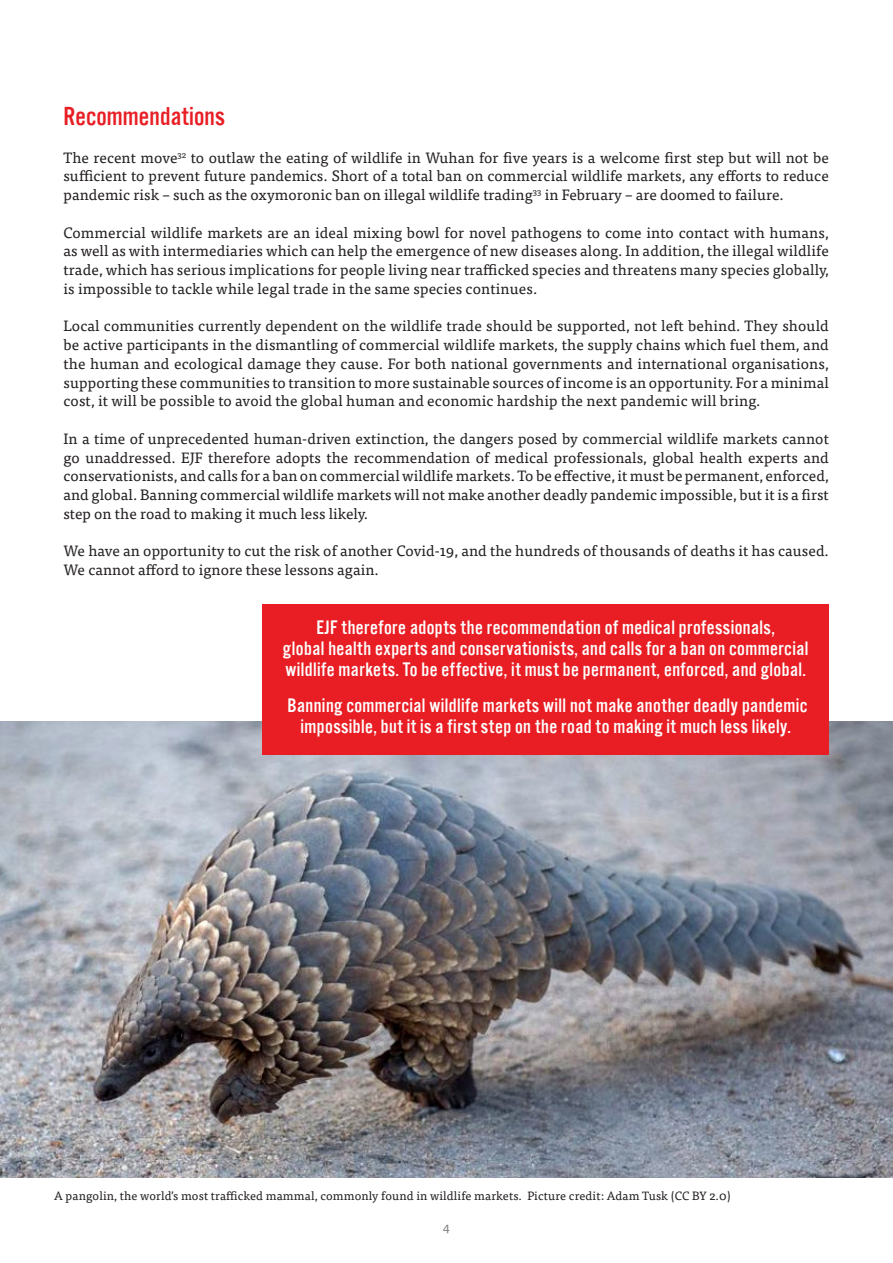
<style>
.page{position:relative;width:893px;height:1263px;background:#fff}
.page>*{position:absolute;margin:0;border:0;box-sizing:border-box;transform-origin:0 0}
.t1{font:27px "Alternate Got No 3 D";letter-spacing:.005em;color:#e81e24}
.t2{font:20.25px/21px "Alternate Got No 3 D";letter-spacing:.02em;color:#fff;text-align:center}
.t3{font:15px/18.8px "Tisa Pro";letter-spacing:.005em;color:#231f20;text-align:justify}
.t4{font:13.5px "Tisa Pro";color:#808285}
.t5{font:12px "Tisa Pro";letter-spacing:.01em;color:#231f20}
</style>
<div class="page">
<img style="left:0;top:721px;width:893px;height:457px">
<div style="left:262px;top:604px;width:567px;height:93px;background:#e81e24"></div>
<div style="left:262px;top:682px;width:567px;height:72px;background:#e81e24"></div>
<h1 class="t1" style="left:63px;top:102px;width:163px">Recommendations</h1>
<p class="t3" style="left:63px;top:147px;width:767px">The recent move<sup>32</sup> to outlaw the eating of wildlife in Wuhan for five years is a welcome first step but will not be sufficient to prevent future pandemics. Short of a total ban on commercial wildlife markets, any efforts to reduce pandemic risk – such as the oxymoronic ban on illegal wildlife trading<sup>33</sup> in February – are doomed to failure.</p>
<p class="t3" style="left:63px;top:222px;width:767px">Commercial wildlife markets are an ideal mixing bowl for novel pathogens to come into contact with humans, as well as with intermediaries which can help the emergence of new diseases along. In addition, the illegal wildlife trade, which has serious implications for people living near trafficked species and threatens many species globally, is impossible to tackle while legal trade in the same species continues.</p>
<p class="t3" style="left:63px;top:316px;width:767px">Local communities currently dependent on the wildlife trade should be supported, not left behind. They should be active participants in the dismantling of commercial wildlife markets, the supply chains which fuel them, and the human and ecological damage they cause. For both national governments and international organisations, supporting these communities to transition to more sustainable sources of income is an opportunity. For a minimal cost, it will be possible to avoid the global human and economic hardship the next pandemic will bring.</p>
<p class="t3" style="left:63px;top:428px;width:767px">In a time of unprecedented human-driven extinction, the dangers posed by commercial wildlife markets cannot go unaddressed. EJF therefore adopts the recommendation of medical professionals, global health experts and conservationists, and calls for a ban on commercial wildlife markets. To be effective, it must be permanent, enforced, and global. Banning commercial wildlife markets will not make another deadly pandemic impossible, but it is a first step on the road to making it much less likely.</p>
<p class="t3" style="left:63px;top:541px;width:767px">We have an opportunity to cut the risk of another Covid-19, and the hundreds of thousands of deaths it has caused.<br>We cannot afford to ignore these lessons again.</p>
<h2 class="t2" style="left:283px;top:617px;width:527px">EJF therefore adopts the recommendation of medical professionals,<br>global health experts and conservationists, and calls for a ban on commercial wildlife markets. To be effective, it must be permanent, enforced, and global.</h2>
<h2 class="t2" style="left:287px;top:695px;width:521px">Banning commercial wildlife markets will not make another deadly pandemic impossible, but it is a first step on the road to making it much less likely.</h2>
<p class="t5" style="left:54px;top:1187px;width:678px">A pangolin, the world’s most trafficked mammal, commonly found in wildlife markets. Picture credit: Adam Tusk (CC BY 2.0)</p>
<p class="t4" style="left:443px;top:1217px;width:9px">4</p>
</div>
